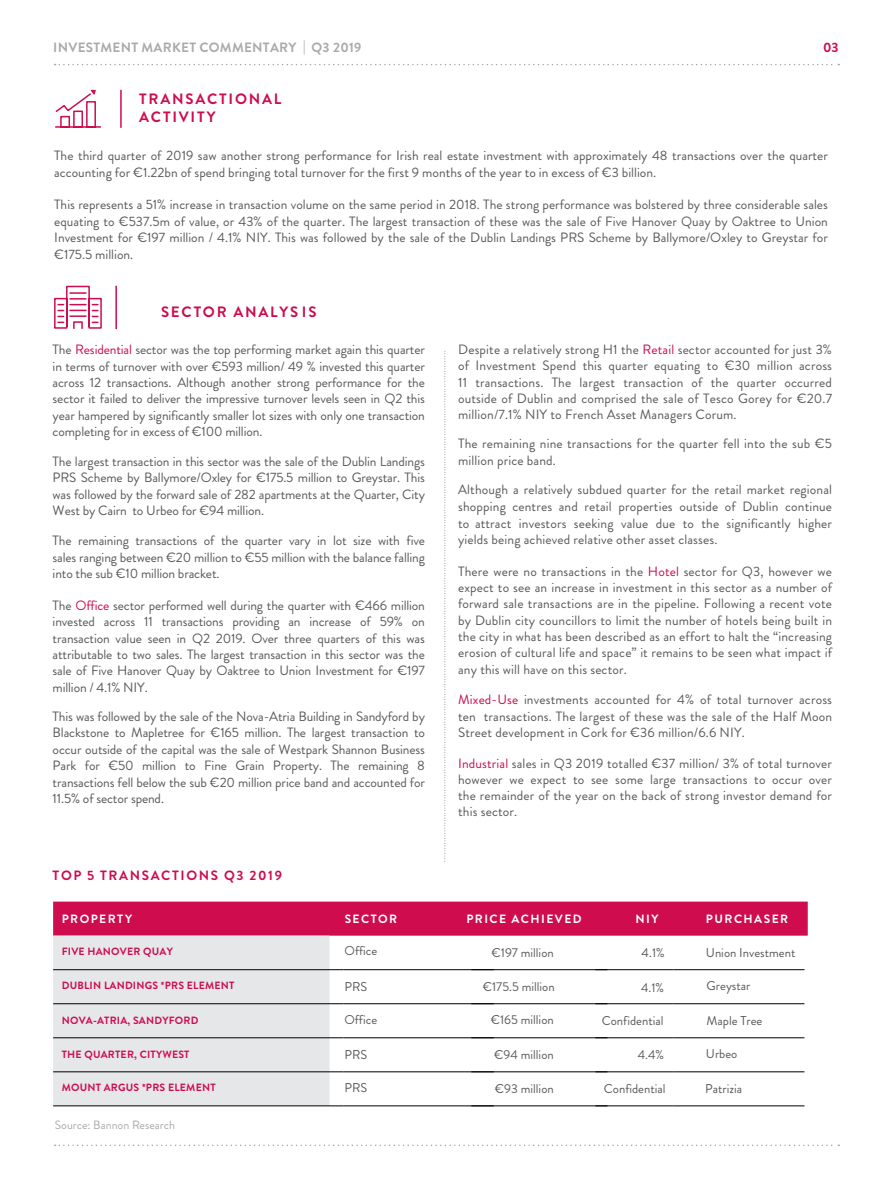
<style>
.page{position:relative;width:893px;height:1200px;background:#fff}
.page>*{position:absolute;margin:0;border:0;box-sizing:border-box;transform-origin:0 0}
.t1{font:700 15px/18px "Brandon Grotesque";letter-spacing:.12em;color:#ce0c4e}
.t2{font:13.5px/16.4px "Brandon Grotesque";color:#58595b;text-align:justify}
.t3{font:700 13.5px "Brandon Grotesque";letter-spacing:.02em;color:#aaa}
.t4{font:700 13.5px "Brandon Grotesque";letter-spacing:.12em;color:#ce0c4e}
.t5{font:12.75px "Brandon Grotesque";color:#58595b}
.t6{font:12.75px "Brandon Grotesque";color:#57585b}
.t7{font:700 12px "Brandon Grotesque";letter-spacing:.12em;color:#fff}
.t8{font:12px "Brandon Grotesque";color:#a7a9ac}
.t9{font:700 10.5px "Brandon Grotesque";letter-spacing:.02em;color:#ce0c4e}
.s1{color:#cd0b4e}
</style>
<div class="page">
<hr style="left:120px;top:90px;width:2px;height:38px;background:#ce0c4e">
<svg style="left:55px;top:90px;width:47px;height:38px"></svg>
<hr style="left:115px;top:286px;width:2px;height:43px;background:#ce0c4e">
<svg style="left:54px;top:285px;width:48px;height:44px"></svg>
<svg style="left:55px;top:64px;width:784px;height:1px"></svg>
<div style="left:53px;top:901px;width:755px;height:34px;background:#ce0c4e"></div>
<div style="left:53px;top:935px;width:277px;height:170px;background:#e6e7e8"></div>
<hr style="left:53px;top:969px;width:291px;height:1px;background:#000">
<hr style="left:344px;top:969px;width:150px;height:1px;background:#000">
<hr style="left:471px;top:969px;width:136px;height:1px;background:#000">
<hr style="left:595px;top:969px;width:78px;height:1px;background:#000">
<hr style="left:673px;top:969px;width:131px;height:1px;background:#000">
<hr style="left:53px;top:1003px;width:291px;height:1px;background:#000">
<hr style="left:344px;top:1003px;width:150px;height:1px;background:#000">
<hr style="left:471px;top:1003px;width:136px;height:1px;background:#000">
<hr style="left:595px;top:1003px;width:78px;height:1px;background:#000">
<hr style="left:673px;top:1003px;width:131px;height:1px;background:#000">
<hr style="left:53px;top:1037px;width:291px;height:1px;background:#000">
<hr style="left:344px;top:1037px;width:150px;height:1px;background:#000">
<hr style="left:471px;top:1037px;width:136px;height:1px;background:#000">
<hr style="left:595px;top:1037px;width:78px;height:1px;background:#000">
<hr style="left:673px;top:1037px;width:131px;height:1px;background:#000">
<hr style="left:53px;top:1071px;width:291px;height:1px;background:#000">
<hr style="left:344px;top:1071px;width:150px;height:1px;background:#000">
<hr style="left:471px;top:1071px;width:136px;height:1px;background:#000">
<hr style="left:595px;top:1071px;width:78px;height:1px;background:#000">
<hr style="left:673px;top:1071px;width:131px;height:1px;background:#000">
<hr style="left:53px;top:1105px;width:291px;height:1px;background:#000">
<hr style="left:344px;top:1105px;width:150px;height:1px;background:#000">
<hr style="left:471px;top:1105px;width:136px;height:1px;background:#000">
<hr style="left:595px;top:1105px;width:78px;height:1px;background:#000">
<hr style="left:673px;top:1105px;width:131px;height:1px;background:#000">
<svg style="left:55px;top:1144px;width:784px;height:1px"></svg>
<svg style="left:444px;top:351px;width:1px;height:508px"></svg>
<p class="t3" style="left:53px;top:38px;width:310px">INVESTMENT MARKET COMMENTARY | Q3 2019</p>
<p class="t4" style="left:823px;top:38px;width:17px">03</p>
<p class="t1" style="left:139px;top:90px;width:144px">TRANSACTIONAL<br>ACTIVITY</p>
<p class="t2" style="left:54px;top:147px;width:775px">The third quarter of 2019 saw another strong performance for Irish real estate investment with approximately 48 transactions over the quarter accounting for €1.22bn of spend bringing total turnover for the first 9 months of the year to in excess of €3 billion.</p>
<p class="t2" style="left:54px;top:197px;width:775px">This represents a 51% increase in transaction volume on the same period in 2018. The strong performance was bolstered by three considerable sales equating to €537.5m of value, or 43% of the quarter. The largest transaction of these was the sale of Five Hanover Quay by Oaktree to Union Investment for €197 million / 4.1% NIY. This was followed by the sale of the Dublin Landings PRS Scheme by Ballymore/Oxley to Greystar for €175.5 million.</p>
<p class="t1" style="left:161px;top:303px;width:157px">SECT<span class="s1">OR ANA</span>LYS IS</p>
<p class="t2" style="left:53px;top:341px;width:374px">The <span class="s1">Residential</span> sector was the top performing market again this quarter in terms of turnover with over €593 million/ 49 % invested this quarter across 12 transactions. Although another strong performance for the sector it failed to deliver the impressive turnover levels seen in Q2 this year hampered by significantly smaller lot sizes with only one transaction completing for in excess of €100 million.</p>
<p class="t2" style="left:53px;top:453px;width:374px">The largest transaction in this sector was the sale of the Dublin Landings PRS Scheme by Ballymore/Oxley for €175.5 million to Greystar. This was followed by the forward sale of 282 apartments at the Quarter, City West by Cairn to Urbeo for €94 million.</p>
<p class="t2" style="left:53px;top:532px;width:374px">The remaining transactions of the quarter vary in lot size with five sales ranging between €20 million to €55 million with the balance falling into the sub €10 million bracket.</p>
<p class="t2" style="left:53px;top:597px;width:374px">The <span class="s1">Office</span> sector performed well during the quarter with €466 million invested across 11 transactions providing an increase of 59% on transaction value seen in Q2 2019. Over three quarters of this was attributable to two sales. The largest transaction in this sector was the sale of Five Hanover Quay by Oaktree to Union Investment for €197 million / 4.1% NIY.</p>
<p class="t2" style="left:53px;top:707px;width:374px">This was followed by the sale of the Nova-Atria Building in Sandyford by Blackstone to Mapletree for €165 million. The largest transaction to occur outside of the capital was the sale of Westpark Shannon Business Park for €50 million to Fine Grain Property. The remaining 8 transactions fell below the sub €20 million price band and accounted for 11.5% of sector spend.</p>
<p class="t4" style="left:53px;top:866px;width:231px">TOP 5 TRANSACTIONS Q3 2019</p>
<p class="t2" style="left:458px;top:341px;width:375px">Despite a relatively strong H1 the <span class="s1">Retail</span> sector accounted for just 3% of Investment Spend this quarter equating to €30 million across 11 transactions. The largest transaction of the quarter occurred outside of Dublin and comprised the sale of Tesco Gorey for €20.7 million/7.1% NIY to French Asset Managers Corum.</p>
<p class="t2" style="left:458px;top:435px;width:375px">The remaining nine transactions for the quarter fell into the sub €5 million price band.</p>
<p class="t2" style="left:458px;top:481px;width:375px">Although a relatively subdued quarter for the retail market regional shopping centres and retail properties outside of Dublin continue to attract investors seeking value due to the significantly higher yields being achieved relative other asset classes.</p>
<p class="t2" style="left:458px;top:563px;width:375px">There were no transactions in the <span class="s1">Hotel</span> sector for Q3, however we expect to see an increase in investment in this sector as a number of forward sale transactions are in the pipeline. Following a recent vote by Dublin city councillors to limit the number of hotels being built in the city in what has been described as an effort to halt the “increasing erosion of cultural life and space” it remains to be seen what impact if any this will have on this sector.</p>
<p class="t2" style="left:458px;top:691px;width:375px"><span class="s1">Mixed-Use</span> investments accounted for 4% of total turnover across ten transactions. The largest of these was the sale of the Half Moon Street development in Cork for €36 million/6.6 NIY.</p>
<p class="t2" style="left:458px;top:755px;width:375px;line-height:15.9px"><span class="s1">Industrial</span> sales in Q3 2019 totalled €37 million/ 3% of total turnover however we expect to see some large transactions to occur over the remainder of the year on the back of strong investor demand for this sector.</p>
<p class="t7" style="left:62px;top:910px;width:72px">PROPERTY</p>
<p class="t7" style="left:345px;top:910px;width:54px">SECTOR</p>
<p class="t7" style="left:466px;top:910px;width:117px">PRICE ACHIEVED</p>
<p class="t7" style="left:635px;top:910px;width:24px">NIY</p>
<p class="t7" style="left:706px;top:910px;width:84px">PURCHASER</p>
<p class="t9" style="left:62px;top:944px;width:113px">FIVE HANOVER QUAY</p>
<p class="t5" style="left:345px;top:942px;width:34px">Office</p>
<p class="t5" style="left:491px;top:943px;width:64px">€197 million</p>
<p class="t5" style="left:642px;top:943px;width:25px">4.1%</p>
<p class="t5" style="left:706px;top:943px;width:91px">Union Investment</p>
<p class="t9" style="left:62px;top:978px;width:174px">DUBLIN LANDINGS *PRS ELEMENT</p>
<p class="t5" style="left:345px;top:977px;width:24px">PRS</p>
<p class="t5" style="left:483px;top:977px;width:73px">€175.5 million</p>
<p class="t9" style="left:62px;top:1012px;width:138px">NOVA-ATRIA, SANDYFORD</p>
<p class="t5" style="left:344px;top:1010px;width:34px">Office</p>
<p class="t5" style="left:491px;top:1010px;width:65px">€165 million</p>
<p class="t5" style="left:602px;top:1011px;width:63px">Confidential</p>
<p class="t9" style="left:62px;top:1046px;width:129px">THE QUARTER, CITYWEST</p>
<p class="t5" style="left:345px;top:1045px;width:24px">PRS</p>
<p class="t5" style="left:494px;top:1045px;width:61px">€94 million</p>
<p class="t5" style="left:638px;top:1045px;width:28px">4.4%</p>
<p class="t5" style="left:706px;top:1044px;width:33px">Urbeo</p>
<p class="t9" style="left:62px;top:1079px;width:155px">MOUNT ARGUS *PRS ELEMENT</p>
<p class="t5" style="left:345px;top:1078px;width:24px">PRS</p>
<p class="t5" style="left:495px;top:1079px;width:60px">€93 million</p>
<p class="t5" style="left:604px;top:1079px;width:63px">Confidential</p>
<p class="t5" style="left:705px;top:1079px;width:38px">Patrizia</p>
<p class="t5" style="left:641px;top:978px;width:25px">4.1%</p>
<p class="t5" style="left:707px;top:976px;width:45px">Greystar</p>
<p class="t6" style="left:707px;top:1011px;width:57px">Maple Tree</p>
<p class="t8" style="left:55px;top:1116px;width:122px">Source: Bannon Research</p>
</div>
